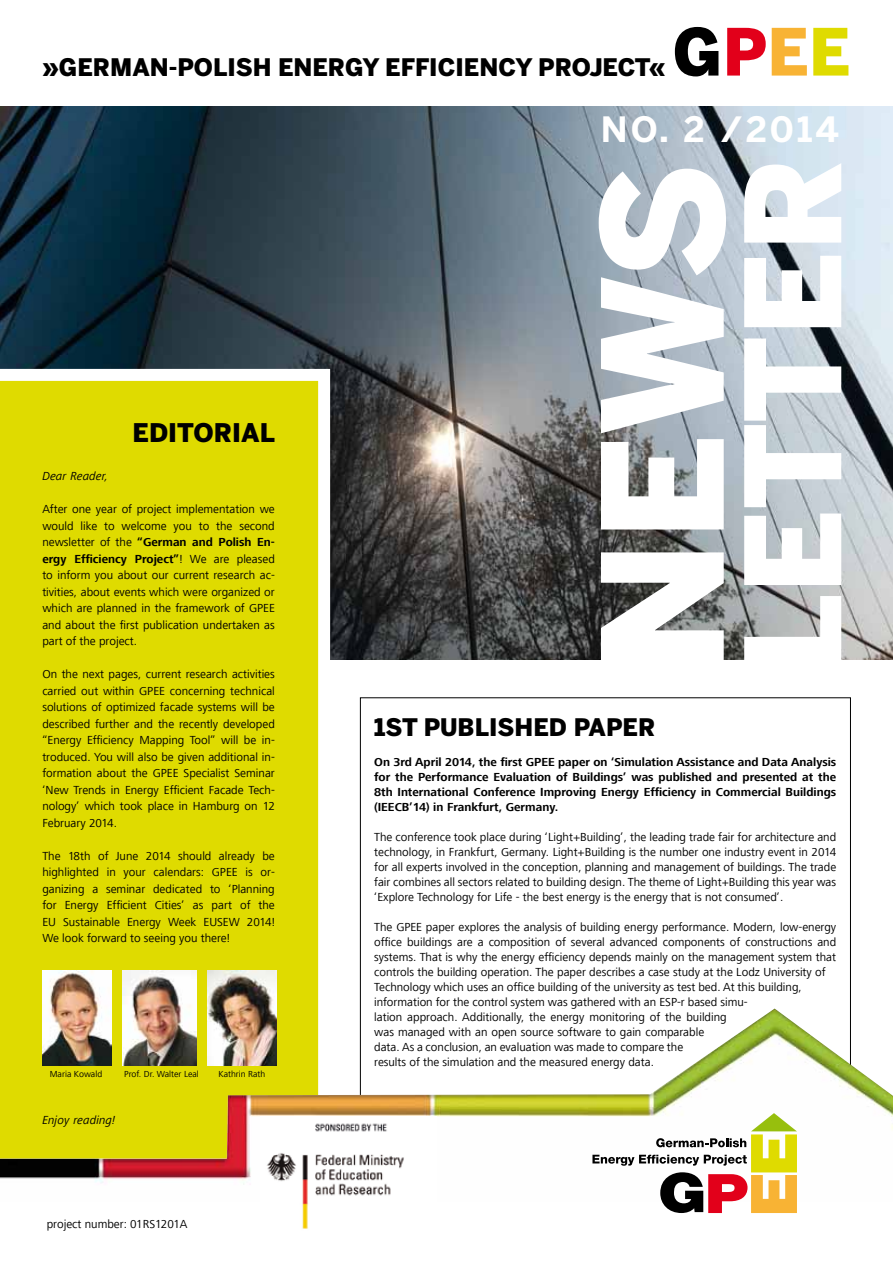
<style>
.page{position:relative;width:893px;height:1263px;background:#fff}
.page>*{position:absolute;margin:0;border:0;box-sizing:border-box;transform-origin:0 0}
.t1{font:900 165.9px "Benton Sans";color:#fff}
.t2{font:900 131.1px "Benton Sans";color:#fff}
.t3{font:900 64.5px "Benton Sans";color:#000}
.t4{font:700 34.65px "Benton Sans";letter-spacing:.085em;color:#fff}
.t5{font:900 25.5px "Benton Sans";color:#000}
.t6{font:900 24px "Benton Sans";color:#000}
.t7{font:12px/16.5px "HAW Frutiger Next";color:#000;text-align:justify}
.t8{font:700 12px/15px "HAW Frutiger Next";color:#000;text-align:justify}
.t9{font:italic 12px "HAW Frutiger Next";color:#000}
.t10{font:9px "HAW Frutiger Next";color:#000}
.s1{color:#e2001a}
.s2{color:#f8b334}
.s3{color:#dfdb00}
.s4{font-weight:700}
</style>
<div class="page">
<img style="left:0;top:106px;width:893px;height:553px">
<svg style="left:0;top:363px;width:336px;height:645px"></svg>
<img style="left:0;top:1008px;width:893px;height:177px">
<img style="left:261px;top:1117px;width:176px;height:112px">
<svg style="left:592px;top:1113px;width:205px;height:100px"></svg>
<img style="left:122px;top:970px;width:74px;height:96px">
<img style="left:207px;top:970px;width:69px;height:96px">
<img style="left:43px;top:970px;width:68px;height:96px">
<h3 class="t3" style="left:673px;top:13px;width:179px">G<span class="s1">P</span><span class="s2">E</span><span class="s3">E</span></h3>
<h3 class="t4" style="left:601px;top:109px;width:240px">NO. 2 /2014</h3>
<h1 class="t1" style="left:564px;top:672px;width:511px;rotate:-90deg">NEWS</h1>
<h2 class="t2" style="left:715px;top:672px;width:516px;rotate:-90deg">LETTER</h2>
<h3 class="t6" style="left:43px;top:52px;width:624px">»GERMAN-POLISH ENERGY EFFICIENCY PROJECT«</h3>
<h3 class="t5" style="left:133px;top:418px;width:144px">EDITORIAL</h3>
<p class="t9" style="left:42px;top:470px;width:67px">Dear Reader,</p>
<p class="t7" style="left:42px;top:501px;width:234px">After one year of project implementation we would like to welcome you to the second newsletter of the <span class="s4">“German and Polish En&shy;ergy Efficiency Project”</span>! We are pleased to inform you about our current research ac&shy;tivities, about events which were organized or which are planned in the framework of GPEE and about the first publication undertaken as part of the project.</p>
<p class="t7" style="left:42px;top:666px;width:234px">On the next pages, current research activities carried out within GPEE concerning technical solutions of optimized facade systems will be described further and the recently developed “Energy Efficiency Mapping Tool” will be in&shy;troduced. You will also be given additional in&shy;formation about the GPEE Specialist Seminar ‘New Trends in Energy Efficient Facade Tech&shy;nology’ which took place in Hamburg on 12<br>February 2014.</p>
<p class="t7" style="left:42px;top:847px;width:234px">The 18th of June 2014 should already be highlighted in your calendars: GPEE is or&shy;ganizing a seminar dedicated to ‘Planning for Energy Efficient Cities’ as part of the EU Sustainable Energy Week EUSEW 2014!<br>We look forward to seeing you there!</p>
<h3 class="t6" style="left:374px;top:712px;width:117px">1ST PUBLISHED</h3>
<h3 class="t6" style="left:574px;top:712px;width:33px">PAPER</h3>
<p class="t8" style="left:374px;top:754px;width:463px">On 3rd April 2014, the first GPEE paper on ‘Simulation Assistance and Data Analysis for the Performance Evaluation of Buildings’ was published and presented at the 8th International Conference Improving Energy Efficiency in Commercial Buildings (IEECB’14) in Frankfurt, Germany.</p>
<p class="t7" style="left:374px;top:829px;width:464px;line-height:15px">The conference took place during ‘Light+Building’, the leading trade fair for architecture and technology, in Frankfurt, Germany. Light+Building is the number one industry event in 2014 for all experts involved in the conception, planning and management of buildings. The trade fair combines all sectors related to building design. The theme of Light+Building this year was ‘Explore Technology for Life - the best energy is the energy that is not consumed’.</p>
<p class="t7" style="left:374px;top:919px;width:464px;line-height:15px;text-align:left">The GPEE paper explores the analysis of building energy performance. Modern, low-energy office buildings are a composition of several advanced components of constructions and systems. That is why the energy efficiency depends mainly on the management system that controls the building operation. The paper describes a case study at the Lodz University of Technology which uses an office building of the university as test bed. At this building, information for the control system was gathered with an ESP-r based simu-<br>lation approach. Additionally, the energy monitoring of the building<br>was managed with an open source software to gain comparable<br>data. As a conclusion, an evaluation was made to compare the<br>results of the simulation and the measured energy data.</p>
<p class="t10" style="left:50px;top:1068px;width:54px">Maria Kowald</p>
<p class="t10" style="left:124px;top:1068px;width:76px">Prof. Dr. Walter Leal</p>
<p class="t10" style="left:218px;top:1068px;width:48px">Kathrin Rath</p>
<p class="t9" style="left:42px;top:1113px;width:74px">Enjoy reading!</p>
<p class="t7" style="left:47px;top:1216px;width:142px">project number: 01RS1201A</p>
</div>
